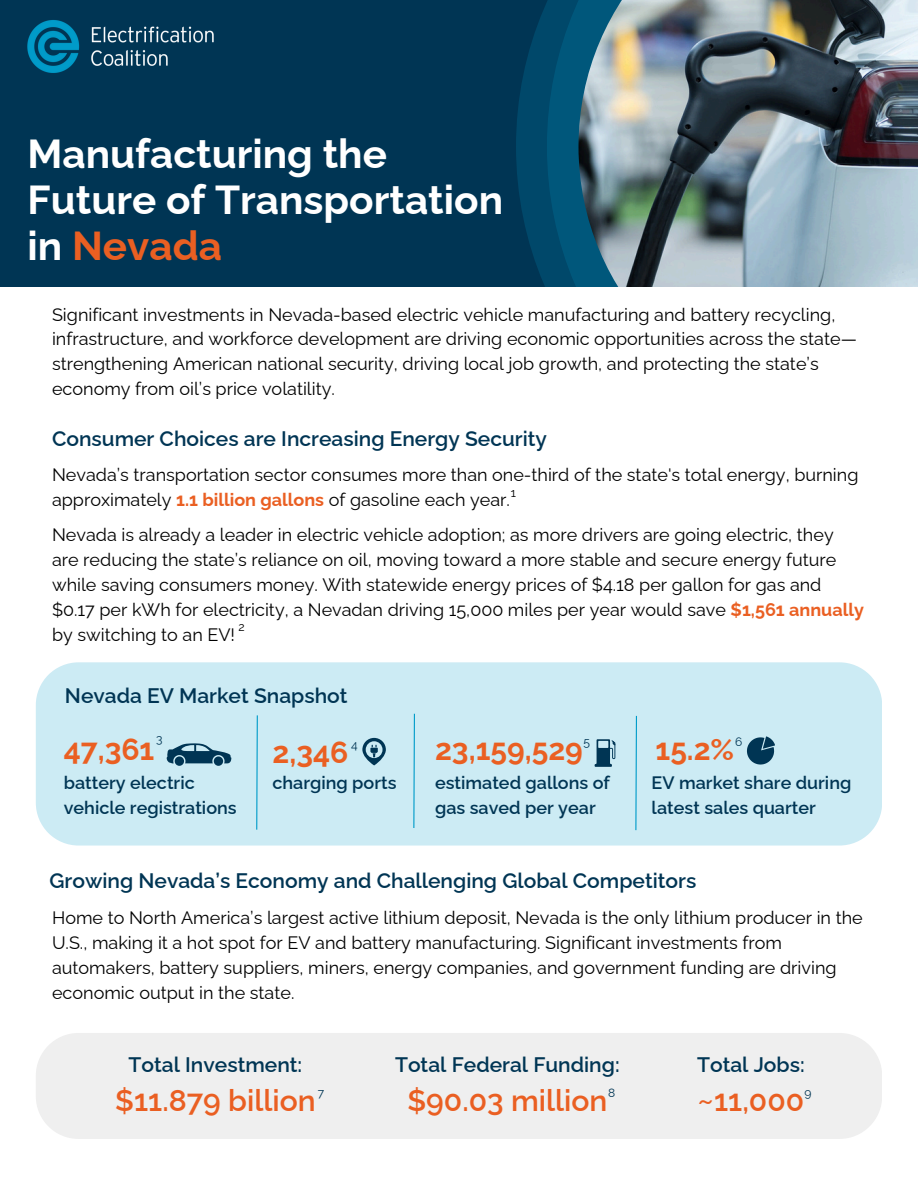
<style>
.page{position:relative;width:918px;height:1188px;background:#fff}
.page>*{position:absolute;margin:0;border:0;box-sizing:border-box;transform-origin:0 0}
.t1{font:700 40.5px/46.2px "Raleway";color:#fff}
.t2{font:600 30px "Raleway";color:#ea5f22}
.t3{font:700 30px "Raleway";color:#ea5f22}
.t4{font:600 21px "Raleway";color:#003554}
.t5{font:18px/24.8px "Raleway";color:#000}
.t6{font:600 18px/25px "Raleway";color:#003554}
.t7{font:12px "Raleway";color:#003554}
.t8{font:12px "Raleway";color:#000}
.s1{color:#ea5f22}
.s2{font-weight:700;color:#ea5f22}
</style>
<div class="page">
<div style="left:0;top:0;width:918px;height:288px;background:#003554"></div>
<svg style="left:516px;top:3px;width:31px;height:285px;fill:#00486a"></svg>
<svg style="left:547px;top:0;width:31px;height:288px;background:#005276"></svg>
<img style="left:578px;top:0;width:340px;height:288px">
<img style="left:28px;top:20px;width:186px;height:53px">
<div style="left:36px;top:662px;width:846px;height:184px;background:#ccebf4"></div>
<svg style="left:413px;top:713px;width:3px;height:116px"></svg>
<svg style="left:256px;top:714px;width:2px;height:117px"></svg>
<svg style="left:635px;top:715px;width:3px;height:116px"></svg>
<svg style="left:167px;top:743px;width:64px;height:20px"></svg>
<div style="left:175px;top:756px;width:9px;height:10px;background:#003554;border-radius:50%"></div>
<div style="left:214px;top:756px;width:9px;height:10px;background:#003554;border-radius:50%"></div>
<svg style="left:362px;top:738px;width:24px;height:27px"></svg>
<svg style="left:747px;top:736px;width:28px;height:29px"></svg>
<svg style="left:595px;top:739px;width:20px;height:28px"></svg>
<div style="left:36px;top:1033px;width:846px;height:106px;background:#efefef;border-radius:43px"></div>
<p class="t1" style="left:28px;top:130px;width:477px">Manufacturing the<br>Future of Transportation in <span class="s1">Nevada</span></p>
<p class="t5" style="left:52px;top:302px;width:806px">Significant investments in Nevada-based electric vehicle manufacturing and battery recycling, infrastructure, and workforce development are driving economic opportunities across the state— strengthening American national security, driving local job growth, and protecting the state’s economy from oil’s price volatility.</p>
<p class="t4" style="left:52px;top:426px;width:497px">Consumer Choices are Increasing Energy Security</p>
<h1 class="t5" style="left:52px;top:462px;width:808px">Nevada’s transportation sector consumes more than one-third of the state's total energy, burning approximately <span class="s2">1.1 billion gallons</span> of gasoline each year.</h1>
<p class="t5" style="left:52px;top:522px;width:813px">Nevada is already a leader in electric vehicle adoption; as more drivers are going electric, they are reducing the state’s reliance on oil, moving toward a more stable and secure energy future while saving consumers money. With statewide energy prices of $4.18 per gallon for gas and $0.17 per kWh for electricity, a Nevadan driving 15,000 miles per year would save <span class="s2">$1,561 annually </span>by switching to an EV!</p>
<p class="t8" style="left:511px;top:485px;width:7px">1</p>
<h2 class="t8" style="left:238px;top:620px;width:8px">2</h2>
<p class="t4" style="left:65px;top:683px;width:284px">Nevada EV Market Snapshot</p>
<h3 class="t3" style="left:64px;top:731px;width:92px">47,361</h3>
<p class="t6" style="left:64px;top:770px;width:174px">battery electric vehicle registrations</p>
<h2 class="t7" style="left:156px;top:732px;width:8px">3</h2>
<p class="t7" style="left:351px;top:738px;width:8px">4</p>
<p class="t7" style="left:583px;top:735px;width:8px">5</p>
<h4 class="t7" style="left:735px;top:735px;width:9px">6</h4>
<p class="t3" style="left:656px;top:731px;width:80px">15.2%</p>
<h3 class="t6" style="left:652px;top:770px;width:201px">EV market share during latest sales quarter</h3>
<p class="t3" style="left:273px;top:734px;width:77px">2,346</p>
<p class="t6" style="left:273px;top:770px;width:126px">charging ports</p>
<h2 class="t3" style="left:435px;top:731px;width:149px">23,159,529</h2>
<p class="t6" style="left:435px;top:770px;width:176px">estimated gallons of gas saved per year</p>
<p class="t4" style="left:49px;top:869px;width:648px">Growing Nevada’s Economy and Challenging Global Competitors</p>
<h4 class="t5" style="left:52px;top:906px;width:812px">Home to North America’s largest active lithium deposit, Nevada is the only lithium producer in the U.S., making it a hot spot for EV and battery manufacturing. Significant investments from automakers, battery suppliers, miners, energy companies, and government funding are driving economic output in the state.</h4>
<p class="t4" style="left:395px;top:1053px;width:226px">Total Federal Funding:</p>
<p class="t2" style="left:407px;top:1083px;width:201px">$90.03 million</p>
<h2 class="t4" style="left:697px;top:1053px;width:109px">Total Jobs:</h2>
<h2 class="t2" style="left:698px;top:1083px;width:108px">~11,000</h2>
<p class="t4" style="left:129px;top:1053px;width:175px">Total Investment:</p>
<p class="t2" style="left:115px;top:1083px;width:202px">$11.879 billion</p>
<p class="t7" style="left:318px;top:1086px;width:8px">7</p>
<p class="t7" style="left:608px;top:1086px;width:9px">8</p>
<h4 class="t7" style="left:804px;top:1086px;width:9px">9</h4>
</div>
